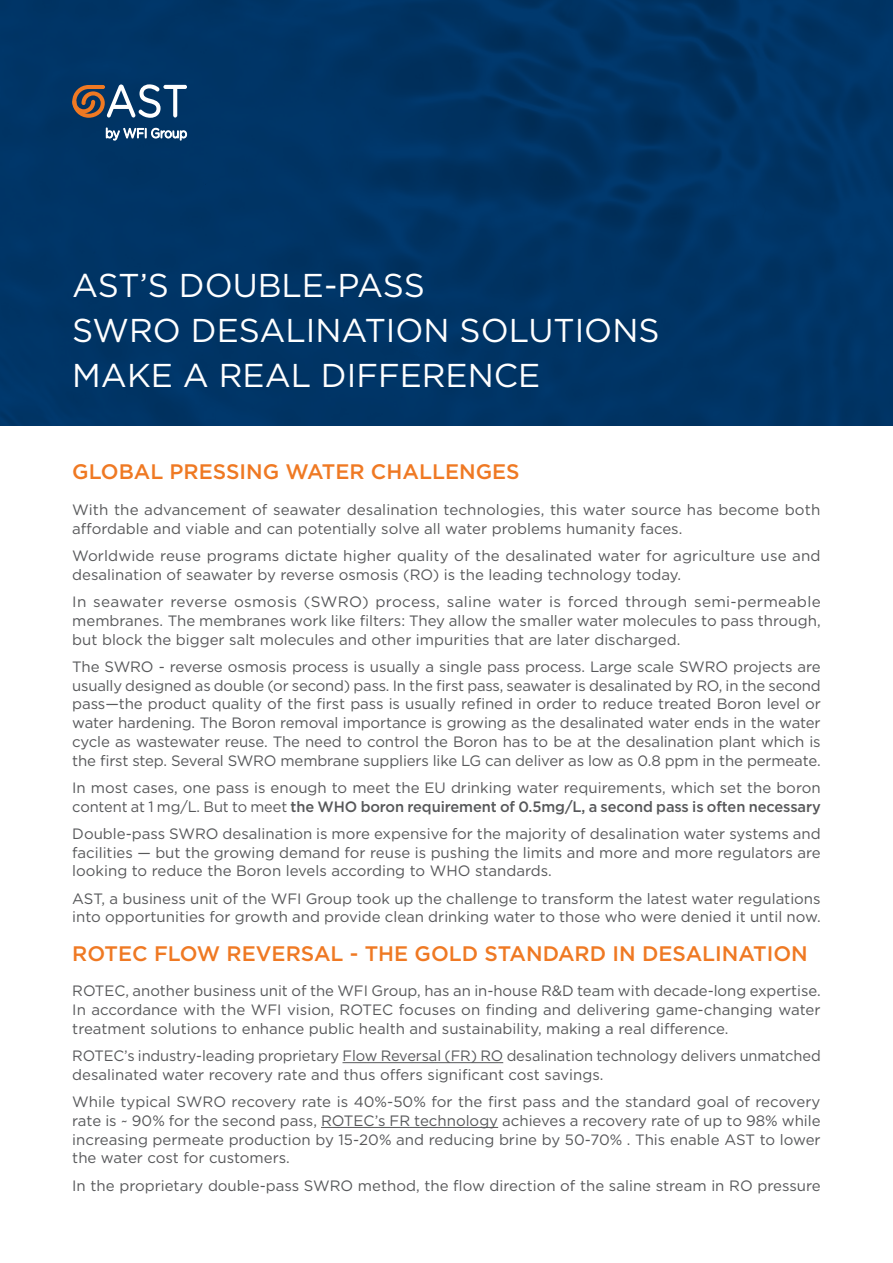
<style>
.page{position:relative;width:893px;height:1263px;background:#fff}
.page>*{position:absolute;margin:0;border:0;box-sizing:border-box;transform-origin:0 0}
.t1{font:33px/45px "Gotham";color:#fff}
.t2{font:500 21px "Gotham";color:#ef7923}
.t3{font:15px/18.8px "Gotham";color:#57585a}
.s1{font-weight:500}
</style>
<div class="page">
<hr style="left:342px;top:1062px;width:161px;height:1px;background:#57585a">
<hr style="left:321px;top:1127px;width:177px;height:1px;background:#57585a">
<img style="left:0;top:0;width:893px;height:425px">
<svg style="left:72px;top:84px;width:115px;height:34px"></svg>
<svg style="left:106px;top:127px;width:81px;height:13px"></svg>
<h1 class="t1" style="left:72px;top:262px;width:589px">AST’S DOUBLE-PASS<br>SWRO DESALINATION SOLUTIONS<br>MAKE A REAL DIFFERENCE</h1>
<h2 class="t2" style="left:72px;top:458px;width:449px">GLOBAL PRESSING WATER CHALLENGES</h2>
<p class="t3" style="left:72px;top:500px;width:749px">With the advancement of seawater desalination technologies, this water source has become both affordable and viable and can potentially solve all water problems humanity faces.</p>
<p class="t3" style="left:72px;top:546px;width:750px">Worldwide reuse programs dictate higher quality of the desalinated water for agriculture use and desalination of seawater by reverse osmosis (RO) is the leading technology today.</p>
<p class="t3" style="left:72px;top:592px;width:750px;text-align:justify">In seawater reverse osmosis (SWRO) process, saline water is forced through semi-permeable membranes. The membranes work like filters: They allow the smaller water molecules to pass through, but block the bigger salt molecules and other impurities that are later discharged.</p>
<p class="t3" style="left:72px;top:657px;width:750px;text-align:justify">The SWRO - reverse osmosis process is usually a single pass process. Large scale SWRO projects are usually designed as double (or second) pass. In the first pass, seawater is desalinated by RO, in the second pass—the product quality of the first pass is usually refined in order to reduce treated Boron level or water hardening. The Boron removal importance is growing as the desalinated water ends in the water cycle as wastewater reuse. The need to control the Boron has to be at the desalination plant which is the first step. Several SWRO membrane suppliers like LG can deliver as low as 0.8 ppm in the permeate.</p>
<p class="t3" style="left:72px;top:778px;width:750px">In most cases, one pass is enough to meet the EU drinking water requirements, which set the boron content at 1 mg/L. But to meet <span class="s1">the WHO boron requirement of 0.5mg/L, a second pass is often necessary</span></p>
<p class="t3" style="left:72px;top:824px;width:750px;text-align:justify">Double-pass SWRO desalination is more expensive for the majority of desalination water systems and facilities — but the growing demand for reuse is pushing the limits and more and more regulators are looking to reduce the Boron levels according to WHO standards.</p>
<p class="t3" style="left:72px;top:889px;width:750px">AST, a business unit of the WFI Group took up the challenge to transform the latest water regulations into opportunities for growth and provide clean drinking water to those who were denied it until now.</p>
<h2 class="t2" style="left:72px;top:939px;width:737px">ROTEC FLOW REVERSAL - THE GOLD STANDARD IN DESALINATION</h2>
<p class="t3" style="left:72px;top:981px;width:750px;text-align:justify">ROTEC, another business unit of the WFI Group, has an in-house R&amp;D team with decade-long expertise.<br>In accordance with the WFI vision, ROTEC focuses on finding and delivering game-changing water treatment solutions to enhance public health and sustainability, making a real difference.</p>
<p class="t3" style="left:72px;top:1046px;width:750px">ROTEC’s industry-leading proprietary Flow Reversal (FR) RO desalination technology delivers unmatched desalinated water recovery rate and thus offers significant cost savings.</p>
<p class="t3" style="left:72px;top:1092px;width:750px;text-align:justify">While typical SWRO recovery rate is 40%-50% for the first pass and the standard goal of recovery rate is ~ 90% for the second pass, ROTEC’s FR technology achieves a recovery rate of up to 98% while increasing permeate production by 15-20% and reducing brine by 50-70% . This enable AST to lower the water cost for customers.</p>
<p class="t3" style="left:72px;top:1176px;width:750px">In the proprietary double-pass SWRO method, the flow direction of the saline stream in RO pressure</p>
</div>
